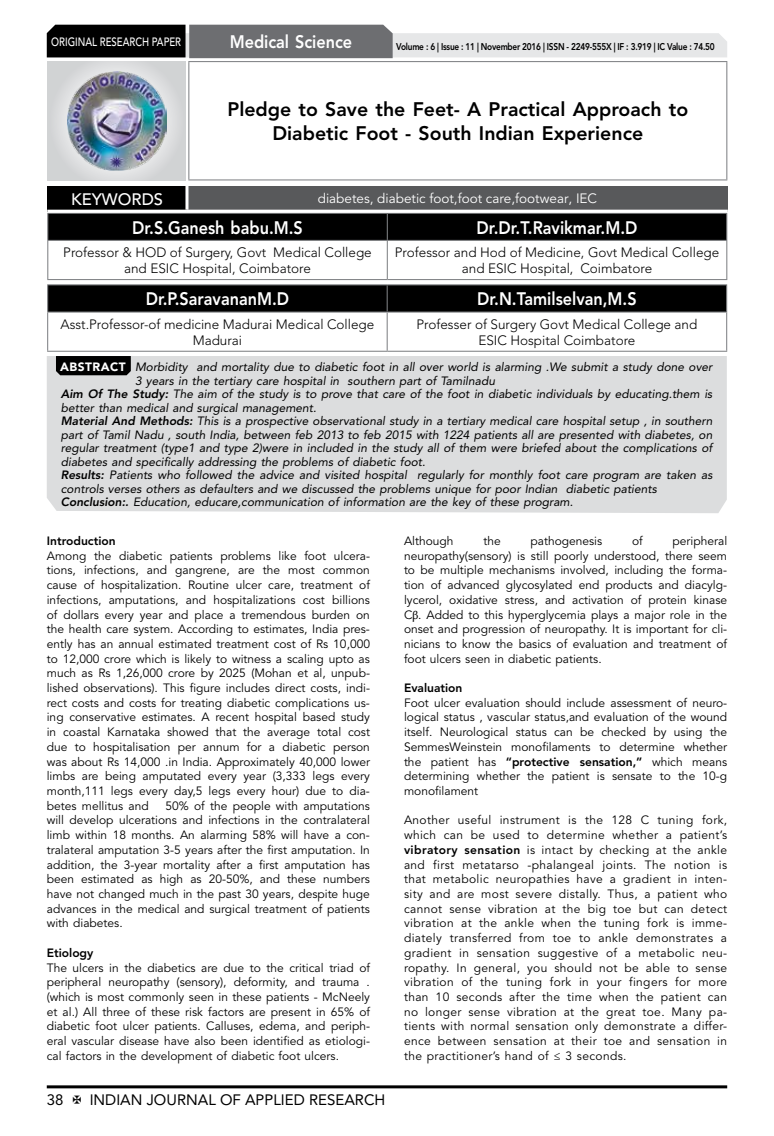
<style>
.page{position:relative;width:774px;height:1136px;background:#fff}
.page>*{position:absolute;margin:0;border:0;box-sizing:border-box;transform-origin:0 0}
.t1{font:800 19.5px/24.3px "Avenir LT Std";color:#000;text-align:center}
.t2{font:800 18px "Avenir LT Std";color:#fff;scale:.9 1}
.t3{font:500 16.5px "Avenir LT Std";color:#fff}
.t4{font:15px "Avenir LT Std";color:#000}
.t5{font:300 13.5px/16.2px "Avenir LT Std";color:#000;text-align:center}
.t6{font:13.5px "Avenir LT Std";color:#fff}
.t7{font:12px/14.7px "Avenir LT Std";color:#000;text-align:justify}
.t8{font:italic 12px "Avenir LT Std";color:#000}
.t9{font:800 12px "Avenir LT Std";color:#000}
.t10{font:500 12px "Avenir LT Std";color:#fff;scale:.8 1}
.t11{font:800 9.75px "Avenir LT Std";letter-spacing:-.03em;color:#000;scale:.85 1}
.s1{font-weight:900;font-style:normal;color:#fff}
.s2{font-weight:800}
.s3{font-family:"Sylfaen"}
</style>
<div class="page">
<hr style="left:47px;top:1085px;width:680px;height:3px;background:#000">
<div style="left:48px;top:62px;width:137px;height:118px;background:linear-gradient(to right,#d9dadb,#d9dadb)"></div>
<img style="left:68px;top:71px;width:99px;height:100px">
<svg style="left:47px;top:25px;width:680px;height:33px;background:#979899"></svg>
<hr style="left:188px;top:61px;width:539px;height:1px;background:#808285">
<hr style="left:188px;top:62px;width:1px;height:117px;background:#808285">
<hr style="left:726px;top:62px;width:1px;height:117px;background:#808285">
<hr style="left:188px;top:179px;width:539px;height:1px;background:#808285">
<svg style="left:47px;top:213px;width:680px;height:27px;background:#060606"></svg>
<hr style="left:47px;top:240px;width:340px;height:1px;background:#808285">
<hr style="left:47px;top:241px;width:1px;height:38px;background:#808285">
<hr style="left:387px;top:240px;width:340px;height:1px;background:#808285">
<hr style="left:387px;top:241px;width:1px;height:38px;background:#808285">
<hr style="left:726px;top:241px;width:1px;height:38px;background:#808285">
<hr style="left:47px;top:279px;width:340px;height:1px;background:#808285">
<hr style="left:387px;top:279px;width:340px;height:1px;background:#808285">
<hr style="left:47px;top:284px;width:340px;height:1px;background:#808285">
<hr style="left:387px;top:284px;width:340px;height:1px;background:#808285">
<div style="left:47px;top:285px;width:680px;height:26px;background:#000"></div>
<hr style="left:47px;top:311px;width:340px;height:1px;background:#808285">
<hr style="left:47px;top:312px;width:1px;height:39px;background:#808285">
<hr style="left:387px;top:311px;width:340px;height:1px;background:#808285">
<hr style="left:387px;top:312px;width:1px;height:39px;background:#808285">
<hr style="left:726px;top:312px;width:1px;height:39px;background:#808285">
<hr style="left:47px;top:351px;width:340px;height:1px;background:#808285">
<hr style="left:387px;top:351px;width:340px;height:1px;background:#808285">
<div style="left:47px;top:356px;width:680px;height:157px;background:#dcddde"></div>
<svg style="left:56px;top:356px;width:75px;height:19px"></svg>
<div style="left:47px;top:186px;width:140px;height:25px;background:#000"></div>
<div style="left:187px;top:186px;width:541px;height:25px;background:#58595b"></div>
<hr style="left:185px;top:186px;width:3px;height:24px;background:#fff">
<hr style="left:47px;top:210px;width:140px;height:3px;background:#fff">
<hr style="left:187px;top:210px;width:541px;height:3px;background:#fff">
<p class="t10" style="left:51px;top:34px;width:163px">ORIGINAL RESEARCH PAPER</p>
<h2 class="t2" style="left:230px;top:31px;width:138px">Medical Science</h2>
<p class="t11" style="left:396px;top:41px;width:376px">Volume : 6 | Issue : 11 | November 2016 | ISSN - 2249-555X | IF : 3.919 | IC Value : 74.50</p>
<h1 class="t1" style="left:227px;top:97px;width:462px">Pledge to Save the Feet- A Practical Approach to<br>Diabetic Foot - South Indian Experience</h1>
<h3 class="t3" style="left:71px;top:189px;width:94px">KEYWORDS</h3>
<p class="t6" style="left:318px;top:190px;width:281px">diabetes, diabetic foot,foot care,footwear, IEC</p>
<h2 class="t2" style="left:132px;top:217px;width:191px">Dr.S.Ganesh babu.M.S</h2>
<h2 class="t2" style="left:477px;top:217px;width:180px">Dr.Dr.T.Ravikmar.M.D</h2>
<p class="t5" style="left:63px;top:244px;width:310px">Professor &amp; HOD of Surgery, Govt Medical College and ESIC Hospital, Coimbatore</p>
<p class="t5" style="left:395px;top:244px;width:326px">Professor and Hod of Medicine, Govt Medical College and ESIC Hospital, Coimbatore</p>
<h2 class="t2" style="left:146px;top:288px;width:161px">Dr.P.SaravananM.D</h2>
<h2 class="t2" style="left:477px;top:288px;width:179px">Dr.N.Tamilselvan,M.S</h2>
<p class="t5" style="left:60px;top:316px;width:315px">Asst.Professor-of medicine Madurai Medical College<br>Madurai</p>
<p class="t5" style="left:416px;top:316px;width:282px">Professer of Surgery Govt Medical College and<br>ESIC Hospital Coimbatore</p>
<p class="t8" style="left:60px;top:360px;width:654px"><span class="s1">ABSTRACT</span> Morbidity and mortality due to diabetic foot in all over world is alarming .We submit a study done over</p>
<p class="t8" style="left:135px;top:373px;width:361px">3 years in the tertiary care hospital in southern part of Tamilnadu</p>
<p class="t8" style="left:61px;top:387px;width:653px"><span class="s2">Aim Of The Study:</span> The aim of the study is to prove that care of the foot in diabetic individuals by educating.them is</p>
<p class="t8" style="left:61px;top:400px;width:257px">better than medical and surgical management.</p>
<p class="t8" style="left:61px;top:414px;width:653px"><span class="s2">Material And Methods:</span> This is a prospective observational study in a tertiary medical care hospital setup , in southern</p>
<p class="t8" style="left:61px;top:427px;width:653px">part of Tamil Nadu , south India, between feb 2013 to feb 2015 with 1224 patients all are presented with diabetes, on</p>
<p class="t8" style="left:61px;top:441px;width:653px">regular treatment (type1 and type 2)were in included in the study all of them were briefed about the complications of</p>
<p class="t8" style="left:61px;top:454px;width:366px">diabetes and specifically addressing the problems of diabetic foot.</p>
<p class="t8" style="left:61px;top:468px;width:653px"><span class="s2">Results:</span> Patients who followed the advice and visited hospital regularly for monthly foot care program are taken as</p>
<p class="t8" style="left:61px;top:481px;width:597px">controls verses others as defaulters and we discussed the problems unique for poor Indian diabetic patients</p>
<p class="t8" style="left:61px;top:495px;width:514px"><span class="s2">Conclusion:.</span> Education, educare,communication of information are the key of these program.</p>
<p class="t9" style="left:47px;top:533px;width:70px">Introduction</p>
<p class="t7" style="left:47px;top:548px;width:325px">Among the diabetic patients problems like foot ulcera&shy;tions, infections, and gangrene, are the most common cause of hospitalization. Routine ulcer care, treatment of infections, amputations, and hospitalizations cost billions of dollars every year and place a tremendous burden on the health care system. According to estimates, India pres&shy;ently has an annual estimated treatment cost of Rs 10,000 to 12,000 crore which is likely to witness a scaling upto as much as Rs 1,26,000 crore by 2025 (Mohan et al, unpub&shy;lished observations). This figure includes direct costs, indi&shy;rect costs and costs for treating diabetic complications us&shy;ing conservative estimates. A recent hospital based study in coastal Karnataka showed that the average total cost due to hospitalisation per annum for a diabetic person was about Rs 14,000 .in India. Approximately 40,000 lower limbs are being amputated every year (3,333 legs every month,111 legs every day,5 legs every hour) due to dia&shy;betes mellitus and ∼ 50% of the people with amputations will develop ulcerations and infections in the contralateral limb within 18 months. An alarming 58% will have a con&shy;tralateral amputation 3-5 years after the first amputation. In addition, the 3-year mortality after a first amputation has been estimated as high as 20-50%, and these numbers have not changed much in the past 30 years, despite huge advances in the medical and surgical treatment of patients with diabetes.</p>
<p class="t9" style="left:47px;top:945px;width:48px">Etiology</p>
<p class="t7" style="left:47px;top:960px;width:325px">The ulcers in the diabetics are due to the critical triad of peripheral neuropathy (sensory), deformity, and trauma . (which is most commonly seen in these patients - McNeely et al.) All three of these risk factors are present in 65% of diabetic foot ulcer patients. Calluses, edema, and periph&shy;eral vascular disease have also been identified as etiologi&shy;cal factors in the development of diabetic foot ulcers.</p>
<p class="t4" style="left:47px;top:1090px;width:18px">38</p>
<p class="t4" style="left:90px;top:1090px;width:297px">INDIAN JOURNAL OF APPLIED RESEARCH</p>
<p class="t7" style="left:404px;top:533px;width:51px">Although</p>
<p class="t7" style="left:483px;top:533px;width:19px">the</p>
<p class="t7" style="left:530px;top:533px;width:73px">pathogenesis</p>
<p class="t7" style="left:632px;top:533px;width:12px">of</p>
<p class="t7" style="left:404px;top:533px;width:325px;text-indent:269px">peripheral neuropathy(sensory) is still poorly understood, there seem to be multiple mechanisms involved, including the forma&shy;tion of advanced glycosylated end products and diacylg&shy;lycerol, oxidative stress, and activation of protein kinase C<span class="s3">β</span>. Added to this hyperglycemia plays a major role in the onset and progression of neuropathy. It is important for cli&shy;nicians to know the basics of evaluation and treatment of foot ulcers seen in diabetic patients.</p>
<p class="t9" style="left:404px;top:680px;width:60px">Evaluation</p>
<p class="t7" style="left:404px;top:695px;width:325px">Foot ulcer evaluation should include assessment of neuro&shy;logical status , vascular status,and evaluation of the wound itself. Neurological status can be checked by using the SemmesWeinstein monofilaments to determine whether the patient has <span class="s2">“protective sensation,”</span> which means determining whether the patient is sensate to the 10-g monofilament</p>
<p class="t7" style="left:404px;top:813px;width:325px">Another useful instrument is the 128 C tuning fork, which can be used to determine whether a patient’s <span class="s2">vibratory sensation</span> is intact by checking at the ankle and first metatarso -phalangeal joints. The notion is that metabolic neuropathies have a gradient in inten&shy;sity and are most severe distally. Thus, a patient who cannot sense vibration at the big toe but can detect vibration at the ankle when the tuning fork is imme&shy;diately transferred from toe to ankle demonstrates a gradient in sensation suggestive of a metabolic neu&shy;ropathy. In general, you should not be able to sense vibration of the tuning fork in your fingers for more than 10 seconds after the time when the patient can no longer sense vibration at the great toe. Many pa&shy;tients with normal sensation only demonstrate a differ&shy;ence between sensation at their toe and sensation in the practitioner’s hand of ≤ 3 seconds.</p>
</div>
